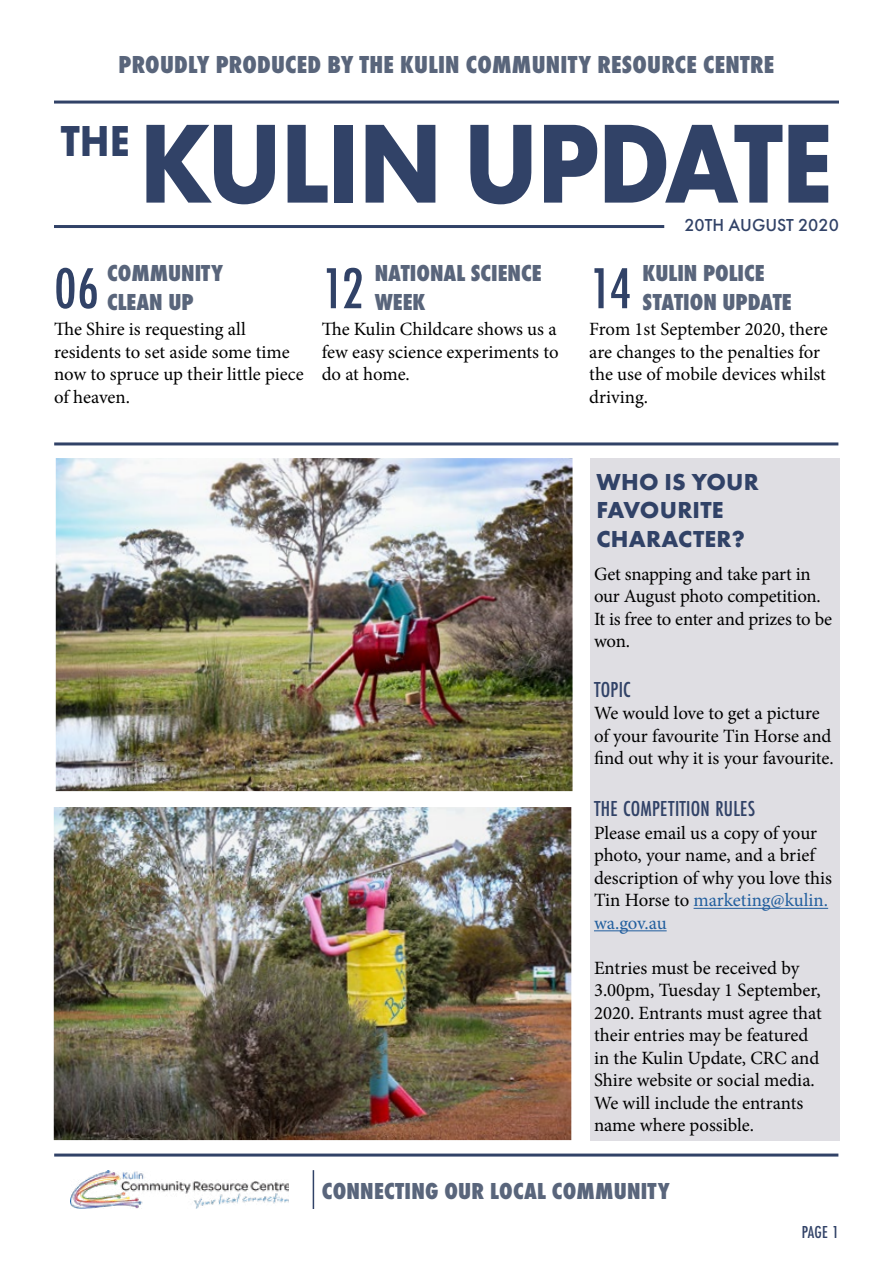
<style>
.page{position:relative;width:893px;height:1263px;background:#fff}
.page>*{position:absolute;margin:0;border:0;box-sizing:border-box;transform-origin:0 0}
.t1{font:700 116.55px "Futura PT";letter-spacing:-.02em;color:#314267;scale:.9 1}
.t2{font:500 60px "Futura PT Cond";color:#314267}
.t3{font:700 45px "Futura PT";color:#314267;scale:.9 1}
.t4{font:800 25.5px "Futura PT Cond";letter-spacing:.01em;color:#59657b}
.t5{font:800 24px/28.8px "Futura PT Cond";color:#59657b}
.t6{font:700 24px/28.8px "Futura PT";letter-spacing:.01em;color:#314267}
.t7{font:500 22.5px "Futura PT Cond";letter-spacing:.01em;color:#314267}
.t8{font:18.75px/22.5px "Minion Pro";letter-spacing:-.005em;color:#000}
.t9{font:500 18px "Futura PT";color:#314267}
.t10{font:500 18px "Futura PT Cond";color:#314267}
.s1{color:#215e9e}
</style>
<div class="page">
<hr style="left:54px;top:101px;width:785px;height:3px;background:#314267">
<hr style="left:54px;top:225px;width:610px;height:3px;background:#314267">
<div style="left:590px;top:458px;width:250px;height:683px;background:#dfdee3"></div>
<hr style="left:313px;top:1170px;width:1px;height:39px;background:#314267">
<hr style="left:694px;top:908px;width:134px;height:1px;background:#215e9e">
<hr style="left:594px;top:930px;width:73px;height:1px;background:#215e9e">
<hr style="left:54px;top:442px;width:784px;height:3px;background:#314267">
<img style="left:71px;top:1170px;width:218px;height:39px">
<hr style="left:54px;top:1153px;width:784px;height:3px;background:#314267">
<img style="left:56px;top:458px;width:516px;height:333px">
<img style="left:54px;top:807px;width:517px;height:333px">
<h3 class="t4" style="left:119px;top:50px;width:657px">PROUDLY PRODUCED BY THE KULIN COMMUNITY RESOURCE CENTRE</h3>
<h3 class="t3" style="left:61px;top:112px;width:78px">THE</h3>
<h1 class="t1" style="left:139px;top:88px;width:772px">KULIN UPDATE</h1>
<p class="t9" style="left:684px;top:214px;width:156px">20TH AUGUST 2020</p>
<p class="t5" style="left:107px;top:258px;width:117px">COMMUNITY<br>CLEAN UP</p>
<p class="t8" style="left:54px;top:318px;width:251px">The Shire is requesting all residents to set aside some time now to spruce up their little piece of heaven.</p>
<h2 class="t2" style="left:54px;top:253px;width:47px">06</h2>
<p class="t5" style="left:375px;top:258px;width:168px">NATIONAL SCIENCE<br>WEEK</p>
<p class="t8" style="left:322px;top:318px;width:238px;text-align:justify">The Kulin Childcare shows us a few easy science experiments to do at home.</p>
<h2 class="t2" style="left:322px;top:253px;width:44px">12</h2>
<p class="t5" style="left:642px;top:258px;width:151px">KULIN POLICE<br>STATION UPDATE</p>
<p class="t8" style="left:589px;top:318px;width:240px">From 1st September 2020, there are changes to the penalties for the use of mobile devices whilst driving.</p>
<h2 class="t2" style="left:589px;top:253px;width:44px">14</h2>
<p class="t6" style="left:596px;top:467px;width:164px">WHO IS YOUR<br>FAVOURITE<br>CHARACTER?</p>
<p class="t8" style="left:594px;top:563px;width:240px">Get snapping and take part in our August photo competition.<br>It is free to enter and prizes to be won.</p>
<p class="t7" style="left:594px;top:676px;width:38px">TOPIC</p>
<p class="t8" style="left:594px;top:702px;width:241px">We would love to get a picture of your favourite Tin Horse and find out why it is your favourite.</p>
<p class="t7" style="left:594px;top:796px;width:162px">THE COMPETITION RULES</p>
<p class="t8" style="left:594px;top:822px;width:240px">Please email us a copy of your photo, your name, and a brief description of why you love this<br>Tin Horse to <span class="s1">marketing@kulin. wa.gov.au</span></p>
<p class="t8" style="left:594px;top:957px;width:229px">Entries must be received by<br>3.00pm, Tuesday 1 September,<br>2020. Entrants must agree that their entries may be featured in the Kulin Update, CRC and<br>Shire website or social media.<br>We will include the entrants name where possible.</p>
<p class="t5" style="left:322px;top:1176px;width:349px">CONNECTING OUR LOCAL COMMUNITY</p>
<p class="t10" style="left:802px;top:1221px;width:39px">PAGE 1</p>
</div>
